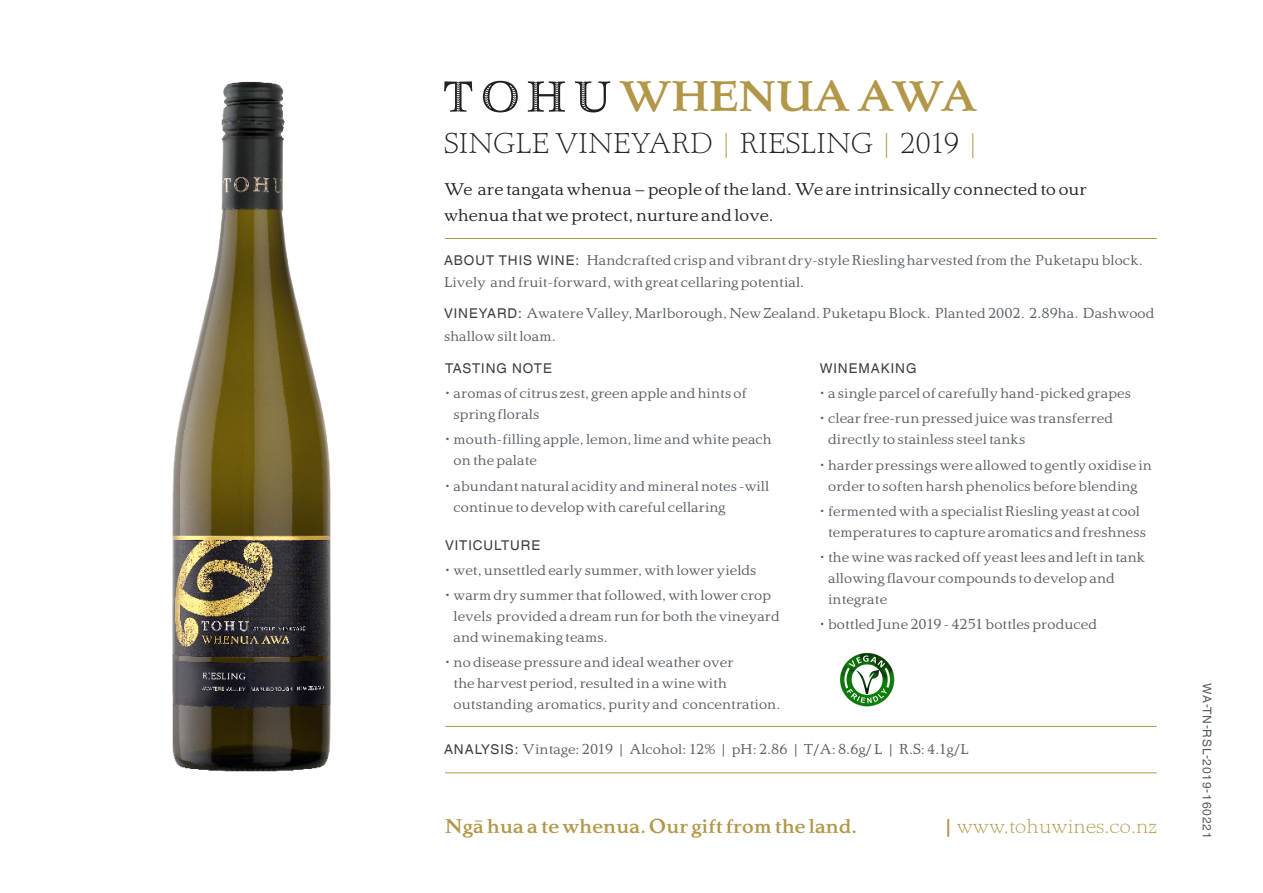
<style>
.page{position:relative;width:1263px;height:893px;background:#fff}
.page>*{position:absolute;margin:0;border:0;box-sizing:border-box;transform-origin:0 0}
.t1{font:45px "Quay Roman Mdm";color:#b29749}
._2__WINE_TYPE_Headin{font:30px "Quay Roman Lgt";color:#231f20}
.t2{font:21px "Quay Roman Mdm";color:#b29749}
.t3{font:21px "Quay Roman Lgt";color:#b29749}
._3__INTRO_Text{font:18px/25.5px "Quay Roman Rgl";color:#231f20}
._4__ABOUT_txt{font:15px/21px "Quay Roman Rgl";color:#555d64}
._6__Body_Copy{font:15px "Quay Roman Rgl";color:#555d64}
._5__SMALL_Heading{font:13.5px "Helvetica World";letter-spacing:.07em;color:#3e3e3f}
._5__SMALL_Heading-2{font:12px "Helvetica World";letter-spacing:.07em;color:#555d64}
.s1{color:#b29749}
.s2{font-family:"Helvetica World";font-size:13.5px;color:#3e3e3f}
.s3{font-family:"Quay Roman Mdm"}
</style>
<div class="page">
<hr style="left:445px;top:726px;width:712px;height:1px;background:#b29749">
<hr style="left:445px;top:772px;width:712px;height:1px;background:#b29749">
<svg style="left:444px;top:81px;width:28px;height:31px"></svg>
<svg style="left:483px;top:81px;width:35px;height:31px"></svg>
<svg style="left:528px;top:81px;width:37px;height:31px"></svg>
<svg style="left:575px;top:81px;width:35px;height:31px"></svg>
<hr style="left:445px;top:238px;width:712px;height:1px;background:#b29749">
<img style="left:172px;top:82px;width:159px;height:690px">
<img style="left:840px;top:653px;width:55px;height:54px">
<h1 class="t1" style="left:619px;top:69px;width:360px">WHENUA AWA</h1>
<p class="_2__WINE_TYPE_Headin" style="left:444px;top:125px;width:538px">SINGLE VINEYARD <span class="s1">|</span> RIESLING <span class="s1">|</span> 2019 <span class="s1">|</span></p>
<p class="_3__INTRO_Text" style="left:444px;top:177px;width:644px">We are tangata whenua – people of the land. We are intrinsically connected to our whenua that we protect, nurture and love.</p>
<p class="_4__ABOUT_txt" style="left:444px;top:248px;width:700px;line-height:22.5px"><span class="s2">ABOUT THIS WINE:</span> Handcrafted crisp and vibrant dry-style Riesling harvested from the Puketapu block.<br>Lively and fruit-forward, with great cellaring potential.</p>
<p class="_4__ABOUT_txt" style="left:444px;top:302px;width:712px;line-height:22.5px"><span class="s2">VINEYARD:</span> Awatere Valley, Marlborough, New Zealand. Puketapu Block. Planted 2002. 2.89ha. Dashwood shallow silt loam.</p>
<p class="_5__SMALL_Heading" style="left:445px;top:360px;width:108px">TASTING NOTE</p>
<p class="_4__ABOUT_txt" style="left:454px;top:383px;width:295px;text-indent:-9px">• aromas of citrus zest, green apple and hints of spring florals</p>
<p class="_4__ABOUT_txt" style="left:454px;top:429px;width:320px;text-indent:-9px">• mouth-filling apple, lemon, lime and white peach on the palate</p>
<p class="_4__ABOUT_txt" style="left:454px;top:475px;width:317px;text-indent:-9px">• abundant natural acidity and mineral notes -will continue to develop with careful cellaring</p>
<p class="_5__SMALL_Heading" style="left:445px;top:537px;width:97px">VITICULTURE</p>
<p class="_4__ABOUT_txt" style="left:445px;top:559px;width:313px">• wet, unsettled early summer, with lower yields</p>
<p class="_4__ABOUT_txt" style="left:454px;top:585px;width:328px;text-indent:-9px">• warm dry summer that followed, with lower crop levels provided a dream run for both the vineyard and winemaking teams.</p>
<p class="_4__ABOUT_txt" style="left:454px;top:652px;width:328px;text-indent:-9px">• no disease pressure and ideal weather over<br>the harvest period, resulted in a wine with outstanding aromatics, purity and concentration.</p>
<p class="_6__Body_Copy" style="left:444px;top:741px;width:526px"><span class="s2">ANALYSIS:</span> Vintage: 2019 | Alcohol: 12% | pH: 2.86 | T/A: 8.6g/ L | R.S: 4.1g/L</p>
<p class="_5__SMALL_Heading" style="left:820px;top:360px;width:98px">WINEMAKING</p>
<p class="_4__ABOUT_txt" style="left:820px;top:383px;width:313px">• a single parcel of carefully hand-picked grapes</p>
<p class="_4__ABOUT_txt" style="left:828px;top:408px;width:287px;text-indent:-9px">• clear free-run pressed juice was transferred directly to stainless steel tanks</p>
<p class="_4__ABOUT_txt" style="left:820px;top:454px;width:334px;text-align:center">• harder pressings were allowed to gently oxidise in order to soften harsh phenolics before blending</p>
<p class="_4__ABOUT_txt" style="left:820px;top:500px;width:328px;text-align:center">• fermented with a specialist Riesling yeast at cool temperatures to capture aromatics and freshness</p>
<p class="_4__ABOUT_txt" style="left:828px;top:547px;width:319px;text-indent:-9px">• the wine was racked off yeast lees and left in tank allowing flavour compounds to develop and integrate</p>
<p class="_4__ABOUT_txt" style="left:820px;top:614px;width:279px">• bottled June 2019 - 4251 bottles produced</p>
<h3 class="t2" style="left:445px;top:813px;width:414px">Nga hua a te whenua. Our gift from the land.</h3>
<h3 class="t3" style="left:943px;top:813px;width:215px"><span class="s3">|</span> www.tohuwines.co.nz</h3>
<p class="_5__SMALL_Heading-2" style="left:1214px;top:683px;width:157px;rotate:90deg">WA-TN-RSL-2019-160221</p>
</div>
